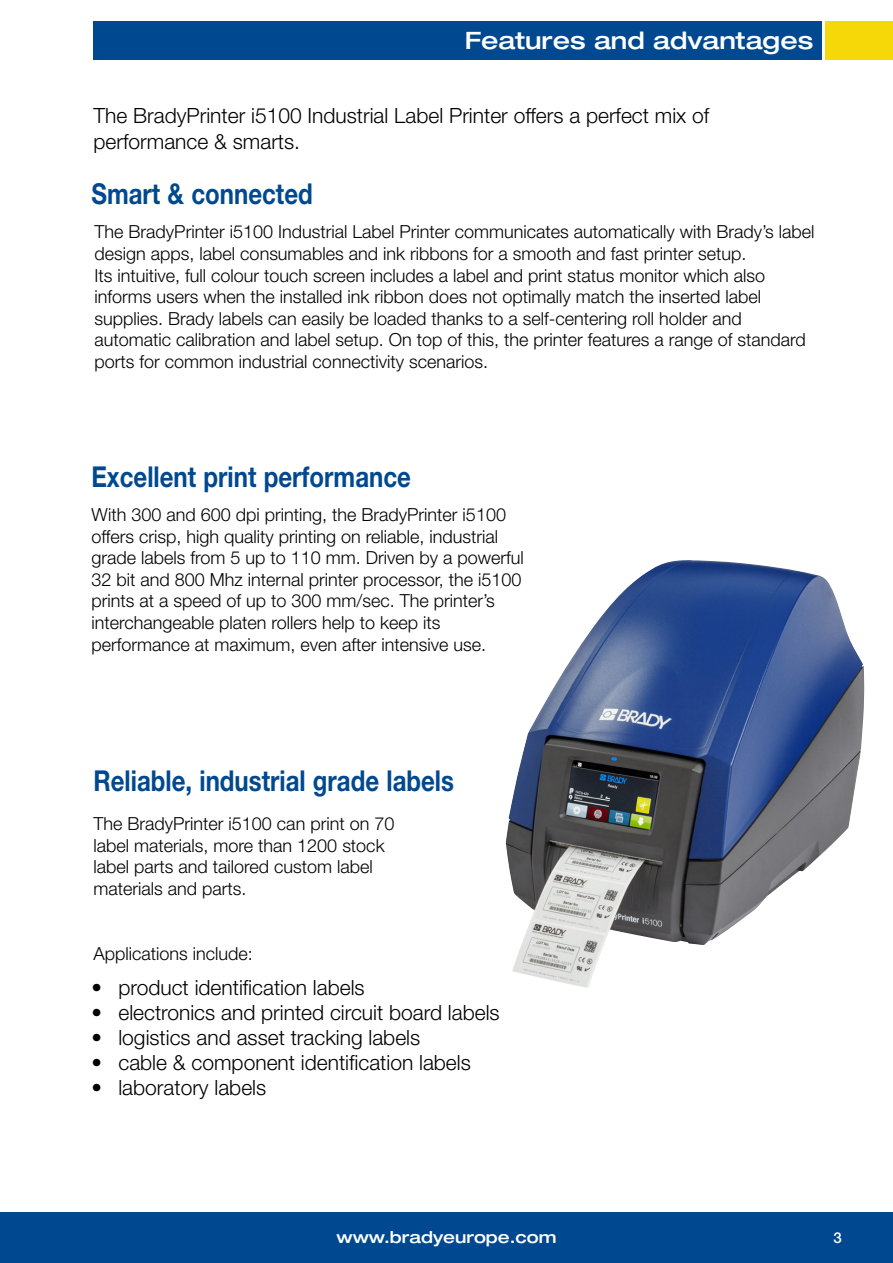
<style>
.page{position:relative;width:893px;height:1263px;background:#fff}
.page>*{position:absolute;margin:0;border:0;box-sizing:border-box;transform-origin:0 0}
.t1{font:700 28.8px "Helvetica Neue LT Pro";color:#004990;scale:.83 1}
.t2{font:500 expanded 24px "Helvetica Neue LT Pro";color:#fff}
.t3{font:300 21px/25.2px "Helvetica Neue LT Pro";color:#000}
.t4{font:300 18px/21.6px "Helvetica Neue LT Pro";color:#000}
.t5{font:500 expanded 16.5px "Helvetica Neue LT Pro";color:#fff}
.t6{font:500 15px "Helvetica Neue LT Pro";color:#fff}
</style>
<div class="page">
<div style="left:825px;top:21px;width:68px;height:39px;background:#f6d809"></div>
<div style="left:0;top:1212px;width:893px;height:51px;background:#004990"></div>
<img style="left:505px;top:560px;width:359px;height:428px">
<div style="left:95px;top:21px;width:727px;height:39px;background:#004990"></div>
<h2 class="t2" style="left:465px;top:25px;width:350px">Features and advantages</h2>
<p class="t3" style="left:94px;top:103px;width:617px">The BradyPrinter i5100 Industrial Label Printer offers a perfect mix of performance &amp; smarts.</p>
<h1 class="t1" style="left:91px;top:176px;width:268px">Smart &amp; connected</h1>
<p class="t4" style="left:95px;top:221px;width:721px">The BradyPrinter i5100 Industrial Label Printer communicates automatically with Brady’s label design apps, label consumables and ink ribbons for a smooth and fast printer setup.<br>Its intuitive, full colour touch screen includes a label and print status monitor which also informs users when the installed ink ribbon does not optimally match the inserted label supplies. Brady labels can easily be loaded thanks to a self-centering roll holder and automatic calibration and label setup. On top of this, the printer features a range of standard ports for common industrial connectivity scenarios.</p>
<h1 class="t1" style="left:91px;top:459px;width:386px">Excellent print performance</h1>
<p class="t4" style="left:91px;top:503px;width:434px">With 300 and 600 dpi printing, the BradyPrinter i5100 offers crisp, high quality printing on reliable, industrial grade labels from 5 up to 110 mm. Driven by a powerful 32 bit and 800 Mhz internal printer processor, the i5100 prints at a speed of up to 300 mm/sec. The printer’s interchangeable platen rollers help to keep its performance at maximum, even after intensive use.</p>
<h1 class="t1" style="left:94px;top:763px;width:436px">Reliable, industrial grade labels</h1>
<p class="t4" style="left:94px;top:812px;width:302px">The BradyPrinter i5100 can print on 70 label materials, more than 1200 stock label parts and tailored custom label materials and parts.</p>
<p class="t4" style="left:94px;top:942px;width:161px">Applications include:</p>
<p class="t3" style="left:91px;top:974px;width:275px">• product identification labels</p>
<p class="t3" style="left:91px;top:999px;width:410px">• electronics and printed circuit board labels</p>
<p class="t3" style="left:91px;top:1024px;width:330px">• logistics and asset tracking labels</p>
<p class="t3" style="left:91px;top:1050px;width:381px">• cable &amp; component identification labels</p>
<p class="t3" style="left:91px;top:1075px;width:176px">• laboratory labels</p>
<p class="t5" style="left:336px;top:1227px;width:222px">www.bradyeurope.com</p>
<p class="t6" style="left:834px;top:1228px;width:10px">3</p>
</div>
